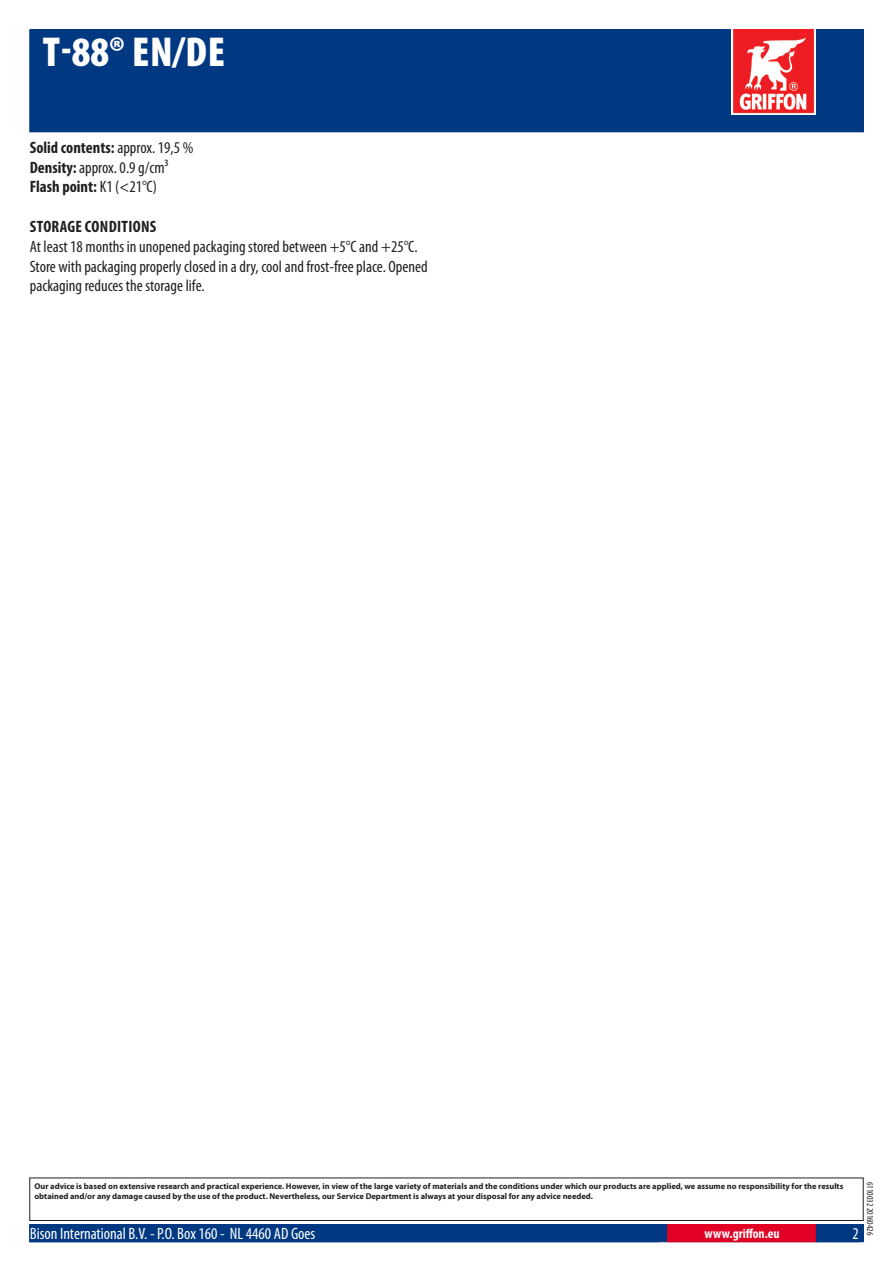
<style>
.page{position:relative;width:893px;height:1263px;background:#fff}
.page>*{position:absolute;margin:0;border:0;box-sizing:border-box;transform-origin:0 0}
.PageHeader{font:900 condensed 42px "Myriad Pro";color:#fff}
.Regular{font:condensed 16.5px/19.8px "Myriad Pro";color:#231f20}
.Regular-2{font:700 condensed 16.5px "Myriad Pro";letter-spacing:.02em;color:#231f20}
.ContactData{font:condensed 16.5px "Myriad Pro";color:#fff}
.URL{font:700 condensed 13.5px "Myriad Pro";letter-spacing:.015em;color:#fff}
.Revisie{font:condensed 9px "Myriad Pro";color:#231f20}
.Disclaimer{font:700 8.4px/10.1px "Myriad Pro";color:#231f20}
.s1{font-weight:400}
.s2{font-weight:700}
</style>
<div class="page">
<div style="left:30px;top:30px;width:833px;height:102px;background:#003882"></div>
<img style="left:731px;top:30px;width:85px;height:85px">
<div style="left:29px;top:1177px;width:835px;height:44px;border:1px solid #231f20"></div>
<div style="left:30px;top:1225px;width:833px;height:17px;background:#003882"></div>
<div style="left:29px;top:1224px;width:835px;height:18px;border:1px solid #003882"></div>
<div style="left:668px;top:1225px;width:148px;height:17px;background:#e20025"></div>
<div style="left:667px;top:1224px;width:150px;height:18px;border:1px solid #e20025"></div>
<p class="PageHeader" style="left:43px;top:25px;width:184px">T-88® EN/DE</p>
<p class="Regular-2" style="left:30px;top:137px;width:165px">Solid contents: <span class="s1">approx. 1 9,5 %</span></p>
<p class="Regular" style="left:30px;top:157px;width:140px"><span class="s2">Density:</span> approx. 0.9 g/cm³</p>
<p class="Regular-2" style="left:30px;top:176px;width:129px">Flash point: <span class="s1">K1 (&lt;21 °C)</span></p>
<p class="Regular-2" style="left:30px;top:216px;width:128px">Storage conditions</p>
<p class="Regular" style="left:30px;top:236px;width:399px">At least 1 8 months in unopened packaging stored between +5°C and +25°C.<br>Store with packaging properly closed in a dry, cool and frost-free place. Opened packaging reduces the storage life.</p>
<p class="Disclaimer" style="left:34px;top:1181px;width:810px">Our advice is based on extensive research and practical experience. However, in view of the large variety of materials and the conditions under which our products are applied, we assume no responsibility for the results obtained and/or any damage caused by the use of the product. Nevertheless, our Service Department is always at your disposal for any advice needed.</p>
<p class="ContactData" style="left:30px;top:1224px;width:287px">Bison International B.V. - P.O. Box 1 60 - NL 4460 AD Goes</p>
<p class="URL" style="left:704px;top:1225px;width:77px">www.griffon.eu</p>
<p class="Revisie" style="left:875px;top:1182px;width:55px;rotate:90deg">611 0032 201 60426</p>
</div>
